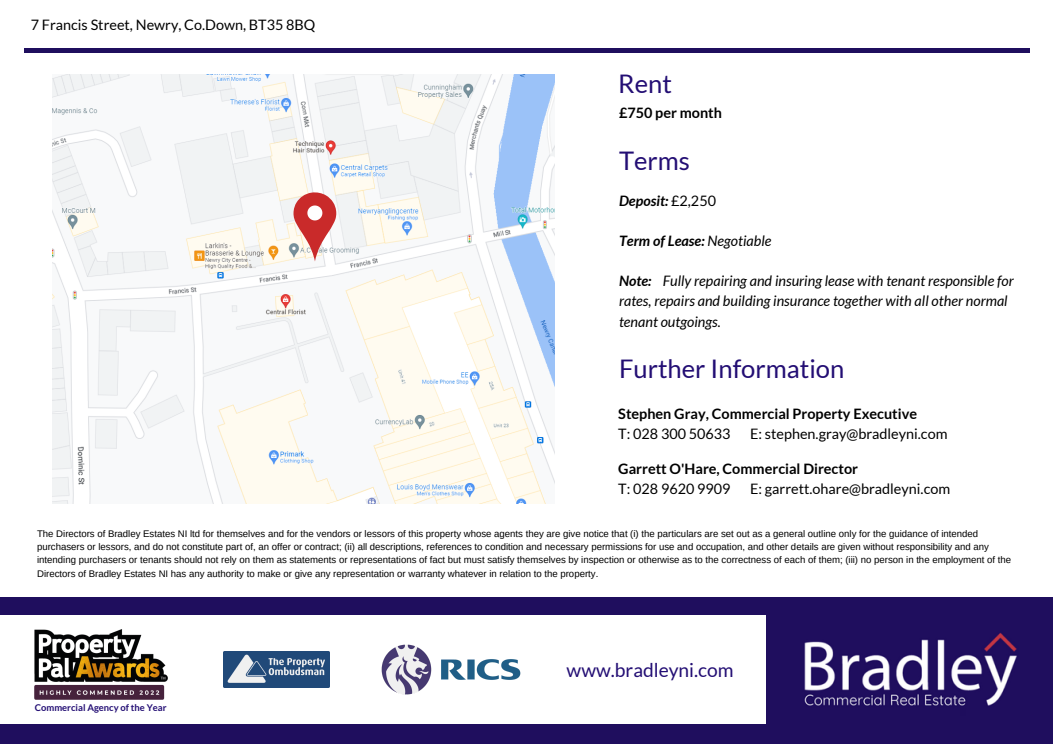
<style>
.page{position:relative;width:1053px;height:744px;background:#fff}
.page>*{position:absolute;margin:0;border:0;box-sizing:border-box;transform-origin:0 0}
.t1{font:25.6px "Lato";color:#230e74}
.t2{font:19.2px "Lato";color:#230e74}
.t3{font:italic 14.4px/20.1px "Lato";color:#000}
.t4{font:14.4px "Lato";color:#000}
.t5{font:700 14.4px "Lato";color:#000}
.t6{font:italic 700 14.4px "Lato";color:#000}
.t7{font:9.6px/13.2px "Arimo";color:#000}
.t8{font:700 9.36px "Lato";color:#230e74}
.s1{font-weight:400;font-style:normal}
.s2{font-weight:400}
.s3{font-weight:700}
</style>
<div class="page">
<div style="left:0;top:598px;width:1052px;height:146px;background:#1f0e5e"></div>
<div style="left:0;top:615px;width:526px;height:109px;background:#fff"></div>
<img style="left:224px;top:651px;width:105px;height:37px">
<div style="left:494px;top:615px;width:558px;height:109px;background:#fff"></div>
<img style="left:53px;top:74px;width:501px;height:429px">
<img style="left:34px;top:630px;width:133px;height:69px">
<img style="left:375px;top:597px;width:151px;height:98px">
<div style="left:766px;top:607px;width:286px;height:137px;background:#1f0e5e"></div>
<img style="left:804px;top:633px;width:213px;height:73px">
<div style="left:24px;top:48px;width:1005px;height:5px;background:#1f0e5e"></div>
<svg style="left:293px;top:192px;width:43px;height:69px"></svg>
<h3 class="t4" style="left:31px;top:15px;width:286px">7 Francis Street, Newry, Co.Down, BT35 8BQ</h3>
<h1 class="t1" style="left:618px;top:68px;width:55px">Rent</h1>
<h3 class="t5" style="left:619px;top:104px;width:104px">£750 per month</h3>
<h1 class="t1" style="left:619px;top:144px;width:72px">Terms</h1>
<h3 class="t6" style="left:619px;top:192px;width:98px">Deposit: <span class="s1">£2,250</span></h3>
<h3 class="t6" style="left:619px;top:232px;width:154px">Term of Lease: <span class="s2">Negotiable</span></h3>
<h3 class="t3" style="left:619px;top:271px;width:396px"><span class="s3">Note:</span> Fully repairing and insuring lease with tenant responsible for rates, repairs and building insurance together with all other normal tenant outgoings.</h3>
<h1 class="t1" style="left:619px;top:352px;width:227px">Further Information</h1>
<h3 class="t5" style="left:618px;top:405px;width:300px">Stephen Gray, Commercial Property Executive</h3>
<h3 class="t4" style="left:618px;top:425px;width:114px">T: 028 300 50633</h3>
<h3 class="t4" style="left:750px;top:425px;width:199px">E: stephen.gray@bradleyni.com</h3>
<h3 class="t5" style="left:618px;top:460px;width:241px">Garrett O'Hare, Commercial Director</h3>
<h3 class="t4" style="left:618px;top:480px;width:114px">T: 028 9620 9909</h3>
<h3 class="t4" style="left:750px;top:480px;width:201px">E: garrett.ohare@bradleyni.com</h3>
<p class="t7" style="left:37px;top:527px;width:975px">The Directors of Bradley Estates NI ltd for themselves and for the vendors or lessors of this property whose agents they are give notice that (i) the particulars are set out as a general outline only for the guidance of intended purchasers or lessors, and do not constitute part of, an offer or contract; (ii) all descriptions, references to condition and necessary permissions for use and occupation, and other details are given without responsibility and any intending purchasers or tenants should not rely on them as statements or representations of fact but must satisfy themselves by inspection or otherwise as to the correctness of each of them; (iii) no person in the employment of the Directors of Bradley Estates NI has any authority to make or give any representation or warranty whatever in relation to the property.</p>
<p class="t8" style="left:35px;top:702px;width:133px">Commercial Agency of the Year</p>
<h2 class="t2" style="left:566px;top:658px;width:169px">www.bradleyni.com</h2>
</div>
